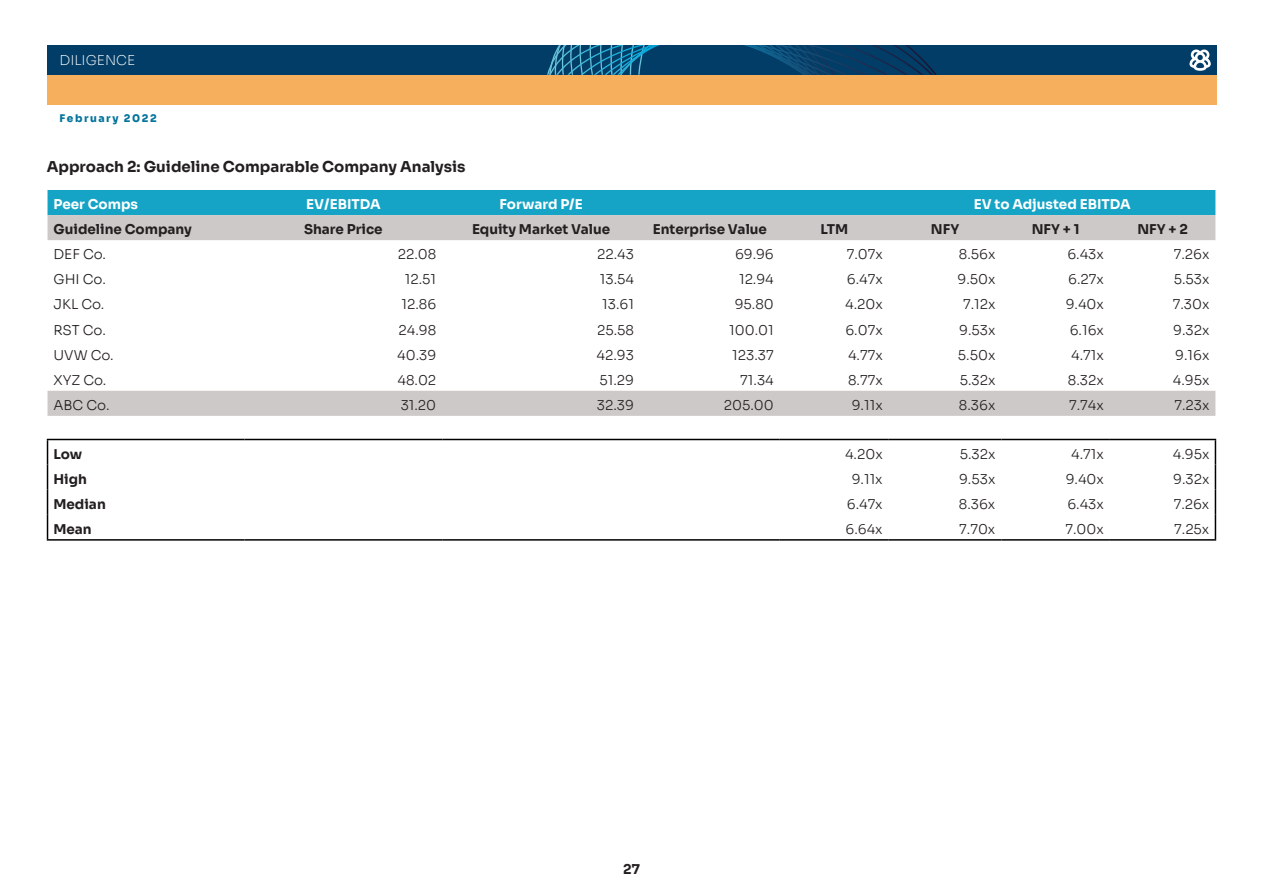
<style>
.page{position:relative;width:1263px;height:893px;background:#fff}
.page>*{position:absolute;margin:0;border:0;box-sizing:border-box;transform-origin:0 0}
._05_1_BODYTEXT_01_So{font:700 15px "Sora";color:#231f20}
._05_1_BODYTEXT_01_So-2{font:300 13.5px "Sora";color:#231f20}
._05_1_BODYTEXT_01_So-3{font:700 13.5px "Sora";color:#231f20}
._05_1_BODYTEXT_01_So-4{font:700 13.5px "Sora";color:#fff}
.t1{font:200 13.5px "Sora";color:#fff}
.t2{font:800 10.5px "Sora";letter-spacing:.15em;color:#03749c}
</style>
<div class="page">
<div style="left:48px;top:190px;width:1167px;height:25px;background:#16a4c6"></div>
<svg style="left:48px;top:215px;width:1167px;height:201px"></svg>
<hr style="left:47px;top:439px;width:197px;height:1px;background:#000">
<hr style="left:244px;top:439px;width:198px;height:1px;background:#000">
<hr style="left:442px;top:439px;width:198px;height:1px;background:#000">
<hr style="left:640px;top:439px;width:140px;height:1px;background:#000">
<hr style="left:780px;top:439px;width:109px;height:1px;background:#000">
<hr style="left:889px;top:439px;width:112px;height:1px;background:#000">
<hr style="left:1001px;top:439px;width:109px;height:1px;background:#000">
<hr style="left:1110px;top:439px;width:106px;height:1px;background:#000">
<hr style="left:47px;top:539px;width:197px;height:2px;background:#000">
<hr style="left:244px;top:539px;width:198px;height:2px;background:#000">
<hr style="left:442px;top:539px;width:198px;height:2px;background:#000">
<hr style="left:640px;top:539px;width:140px;height:2px;background:#000">
<hr style="left:780px;top:539px;width:109px;height:2px;background:#000">
<hr style="left:889px;top:539px;width:112px;height:2px;background:#000">
<hr style="left:1001px;top:539px;width:109px;height:2px;background:#000">
<hr style="left:1110px;top:539px;width:106px;height:2px;background:#000">
<svg style="left:1215px;top:440px;width:1px;height:99px"></svg>
<svg style="left:47px;top:440px;width:1px;height:99px"></svg>
<div style="left:47px;top:75px;width:1169px;height:30px;background:#f6af5d"></div>
<div style="left:47px;top:45px;width:1169px;height:30px;background:#023d67"></div>
<svg style="left:547px;top:45px;width:390px;height:30px"></svg>
<svg style="left:1189px;top:50px;width:22px;height:21px"></svg>
<p class="t1" style="left:60px;top:49px;width:77px">DILIGENCE</p>
<p class="t2" style="left:60px;top:109px;width:99px">February 2022</p>
<p class="_05_1_BODYTEXT_01_So" style="left:47px;top:154px;width:420px">Approach 2: Guideline Comparable Company Analysis</p>
<p class="_05_1_BODYTEXT_01_So-4" style="left:54px;top:193px;width:86px">Peer Comps</p>
<p class="_05_1_BODYTEXT_01_So-4" style="left:306px;top:193px;width:76px">EV/EBITDA</p>
<p class="_05_1_BODYTEXT_01_So-4" style="left:499px;top:193px;width:85px">Forward P/E</p>
<p class="_05_1_BODYTEXT_01_So-4" style="left:974px;top:193px;width:158px">EV to Adjusted EBITDA</p>
<p class="_05_1_BODYTEXT_01_So-3" style="left:54px;top:218px;width:140px">Guideline Company</p>
<p class="_05_1_BODYTEXT_01_So-3" style="left:304px;top:218px;width:80px">Share Price</p>
<p class="_05_1_BODYTEXT_01_So-3" style="left:472px;top:218px;width:140px">Equity Market Value</p>
<p class="_05_1_BODYTEXT_01_So-3" style="left:653px;top:218px;width:116px">Enterprise Value</p>
<p class="_05_1_BODYTEXT_01_So-3" style="left:820px;top:218px;width:29px">LTM</p>
<p class="_05_1_BODYTEXT_01_So-3" style="left:931px;top:218px;width:30px">NFY</p>
<p class="_05_1_BODYTEXT_01_So-3" style="left:1032px;top:218px;width:49px">NFY + 1</p>
<p class="_05_1_BODYTEXT_01_So-3" style="left:1137px;top:218px;width:52px">NFY + 2</p>
<p class="_05_1_BODYTEXT_01_So-2" style="left:54px;top:243px;width:54px">DEF Co.</p>
<p class="_05_1_BODYTEXT_01_So-2" style="left:398px;top:243px;width:40px">22.08</p>
<p class="_05_1_BODYTEXT_01_So-2" style="left:597px;top:243px;width:38px">22.43</p>
<p class="_05_1_BODYTEXT_01_So-2" style="left:735px;top:243px;width:40px">69.96</p>
<p class="_05_1_BODYTEXT_01_So-2" style="left:847px;top:243px;width:38px">7.07x</p>
<p class="_05_1_BODYTEXT_01_So-2" style="left:959px;top:243px;width:38px">8.56x</p>
<p class="_05_1_BODYTEXT_01_So-2" style="left:1067px;top:243px;width:38px">6.43x</p>
<p class="_05_1_BODYTEXT_01_So-2" style="left:1174px;top:243px;width:37px">7.26x</p>
<p class="_05_1_BODYTEXT_01_So-2" style="left:54px;top:268px;width:54px">GHI Co.</p>
<p class="_05_1_BODYTEXT_01_So-2" style="left:405px;top:268px;width:33px">12.51</p>
<p class="_05_1_BODYTEXT_01_So-2" style="left:600px;top:268px;width:36px">13.54</p>
<p class="_05_1_BODYTEXT_01_So-2" style="left:739px;top:268px;width:36px">12.94</p>
<p class="_05_1_BODYTEXT_01_So-2" style="left:847px;top:268px;width:37px">6.47x</p>
<p class="_05_1_BODYTEXT_01_So-2" style="left:957px;top:268px;width:39px">9.50x</p>
<p class="_05_1_BODYTEXT_01_So-2" style="left:1068px;top:268px;width:37px">6.27x</p>
<p class="_05_1_BODYTEXT_01_So-2" style="left:1174px;top:268px;width:37px">5.53x</p>
<p class="_05_1_BODYTEXT_01_So-2" style="left:54px;top:294px;width:52px">JKL Co.</p>
<p class="_05_1_BODYTEXT_01_So-2" style="left:401px;top:294px;width:36px">12.86</p>
<p class="_05_1_BODYTEXT_01_So-2" style="left:602px;top:294px;width:33px">13.61</p>
<p class="_05_1_BODYTEXT_01_So-2" style="left:735px;top:294px;width:41px">95.80</p>
<p class="_05_1_BODYTEXT_01_So-2" style="left:845px;top:294px;width:39px">4.20x</p>
<p class="_05_1_BODYTEXT_01_So-2" style="left:963px;top:294px;width:34px">7.12x</p>
<p class="_05_1_BODYTEXT_01_So-2" style="left:1066px;top:294px;width:40px">9.40x</p>
<p class="_05_1_BODYTEXT_01_So-2" style="left:1173px;top:294px;width:38px">7.30x</p>
<p class="_05_1_BODYTEXT_01_So-2" style="left:53px;top:319px;width:54px">RST Co.</p>
<p class="_05_1_BODYTEXT_01_So-2" style="left:399px;top:319px;width:39px">24.98</p>
<p class="_05_1_BODYTEXT_01_So-2" style="left:597px;top:319px;width:38px">25.58</p>
<p class="_05_1_BODYTEXT_01_So-2" style="left:729px;top:319px;width:46px">100.01</p>
<p class="_05_1_BODYTEXT_01_So-2" style="left:845px;top:319px;width:39px">6.07x</p>
<p class="_05_1_BODYTEXT_01_So-2" style="left:959px;top:319px;width:38px">9.53x</p>
<p class="_05_1_BODYTEXT_01_So-2" style="left:1070px;top:319px;width:36px">6.16x</p>
<p class="_05_1_BODYTEXT_01_So-2" style="left:1173px;top:319px;width:38px">9.32x</p>
<p class="_05_1_BODYTEXT_01_So-2" style="left:53px;top:344px;width:62px">UVW Co.</p>
<p class="_05_1_BODYTEXT_01_So-2" style="left:397px;top:344px;width:40px">40.39</p>
<p class="_05_1_BODYTEXT_01_So-2" style="left:597px;top:344px;width:39px">42.93</p>
<p class="_05_1_BODYTEXT_01_So-2" style="left:732px;top:344px;width:43px">123.37</p>
<p class="_05_1_BODYTEXT_01_So-2" style="left:848px;top:344px;width:36px">4.77x</p>
<p class="_05_1_BODYTEXT_01_So-2" style="left:958px;top:344px;width:39px">5.50x</p>
<p class="_05_1_BODYTEXT_01_So-2" style="left:1071px;top:344px;width:34px">4.71x</p>
<p class="_05_1_BODYTEXT_01_So-2" style="left:1175px;top:344px;width:36px">9.16x</p>
<p class="_05_1_BODYTEXT_01_So-2" style="left:53px;top:369px;width:54px">XYZ Co.</p>
<p class="_05_1_BODYTEXT_01_So-2" style="left:397px;top:369px;width:40px">48.02</p>
<p class="_05_1_BODYTEXT_01_So-2" style="left:599px;top:369px;width:36px">51.29</p>
<p class="_05_1_BODYTEXT_01_So-2" style="left:740px;top:369px;width:35px">71.34</p>
<p class="_05_1_BODYTEXT_01_So-2" style="left:848px;top:369px;width:36px">8.77x</p>
<p class="_05_1_BODYTEXT_01_So-2" style="left:960px;top:369px;width:37px">5.32x</p>
<p class="_05_1_BODYTEXT_01_So-2" style="left:1068px;top:369px;width:37px">8.32x</p>
<p class="_05_1_BODYTEXT_01_So-2" style="left:1173px;top:369px;width:38px">4.95x</p>
<p class="_05_1_BODYTEXT_01_So-2" style="left:53px;top:394px;width:58px">ABC Co.</p>
<p class="_05_1_BODYTEXT_01_So-2" style="left:401px;top:394px;width:37px">31.20</p>
<p class="_05_1_BODYTEXT_01_So-2" style="left:597px;top:394px;width:39px">32.39</p>
<p class="_05_1_BODYTEXT_01_So-2" style="left:724px;top:394px;width:51px">205.00</p>
<p class="_05_1_BODYTEXT_01_So-2" style="left:852px;top:394px;width:32px">9.11x</p>
<p class="_05_1_BODYTEXT_01_So-2" style="left:959px;top:394px;width:38px">8.36x</p>
<p class="_05_1_BODYTEXT_01_So-2" style="left:1069px;top:394px;width:36px">7.74x</p>
<p class="_05_1_BODYTEXT_01_So-2" style="left:1174px;top:394px;width:37px">7.23x</p>
<p class="_05_1_BODYTEXT_01_So-3" style="left:53px;top:443px;width:30px">Low</p>
<p class="_05_1_BODYTEXT_01_So-2" style="left:845px;top:443px;width:39px">4.20x</p>
<p class="_05_1_BODYTEXT_01_So-2" style="left:960px;top:443px;width:37px">5.32x</p>
<p class="_05_1_BODYTEXT_01_So-2" style="left:1071px;top:443px;width:34px">4.71x</p>
<p class="_05_1_BODYTEXT_01_So-2" style="left:1173px;top:443px;width:38px">4.95x</p>
<p class="_05_1_BODYTEXT_01_So-3" style="left:53px;top:468px;width:35px">High</p>
<p class="_05_1_BODYTEXT_01_So-2" style="left:852px;top:468px;width:32px">9.11x</p>
<p class="_05_1_BODYTEXT_01_So-2" style="left:959px;top:468px;width:38px">9.53x</p>
<p class="_05_1_BODYTEXT_01_So-2" style="left:1066px;top:468px;width:40px">9.40x</p>
<p class="_05_1_BODYTEXT_01_So-2" style="left:1173px;top:468px;width:38px">9.32x</p>
<p class="_05_1_BODYTEXT_01_So-3" style="left:53px;top:493px;width:54px">Median</p>
<p class="_05_1_BODYTEXT_01_So-2" style="left:847px;top:493px;width:37px">6.47x</p>
<p class="_05_1_BODYTEXT_01_So-2" style="left:959px;top:493px;width:38px">8.36x</p>
<p class="_05_1_BODYTEXT_01_So-2" style="left:1067px;top:493px;width:38px">6.43x</p>
<p class="_05_1_BODYTEXT_01_So-2" style="left:1174px;top:493px;width:37px">7.26x</p>
<p class="_05_1_BODYTEXT_01_So-3" style="left:53px;top:518px;width:40px">Mean</p>
<p class="_05_1_BODYTEXT_01_So-2" style="left:846px;top:518px;width:39px">6.64x</p>
<p class="_05_1_BODYTEXT_01_So-2" style="left:959px;top:518px;width:38px">7.70x</p>
<p class="_05_1_BODYTEXT_01_So-2" style="left:1065px;top:518px;width:40px">7.00x</p>
<p class="_05_1_BODYTEXT_01_So-2" style="left:1174px;top:518px;width:37px">7.25x</p>
<p class="_05_1_BODYTEXT_01_So-3" style="left:623px;top:858px;width:18px">27</p>
</div>
